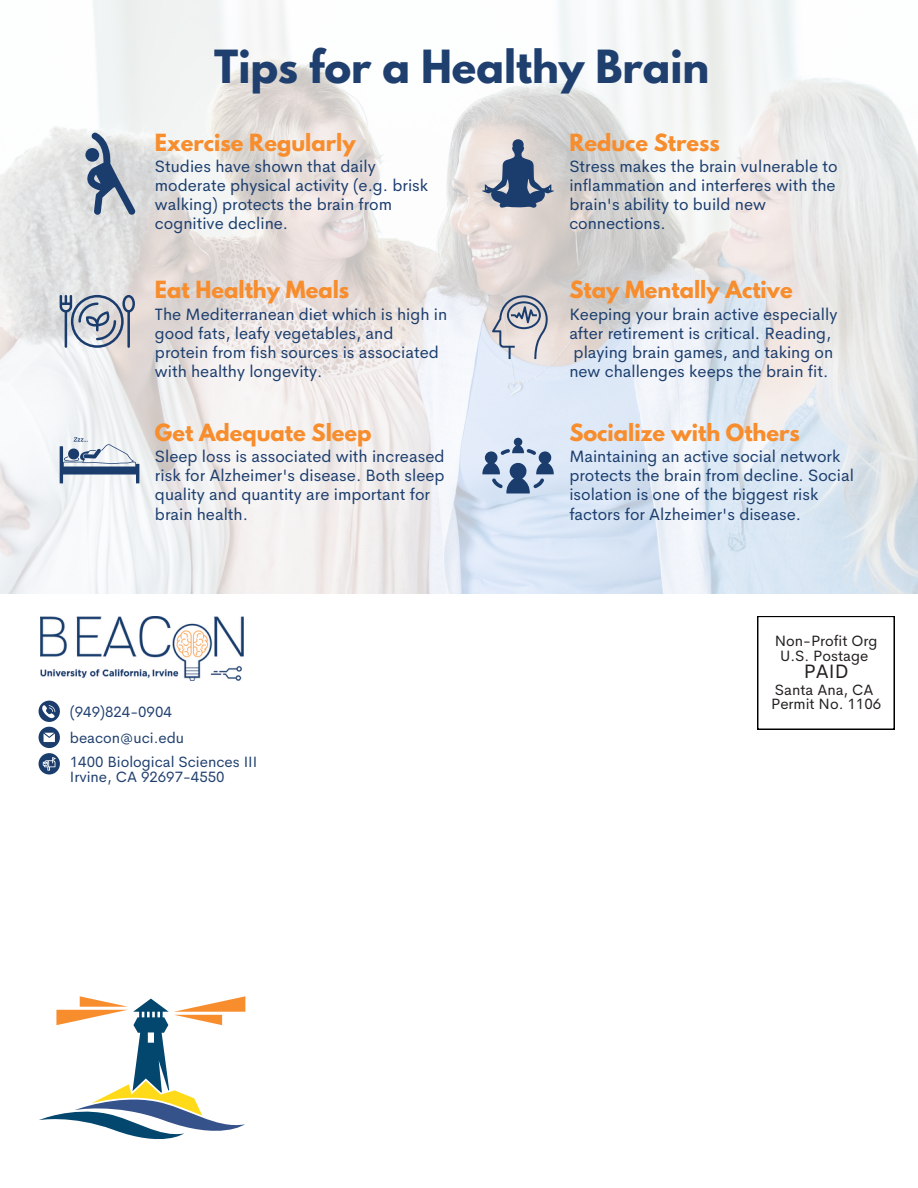
<style>
.page{position:relative;width:918px;height:1188px;background:#fff}
.page>*{position:absolute;margin:0;border:0;box-sizing:border-box;transform-origin:0 0}
.t1{font:700 40.5px "League Spartan";color:#1f3f6e}
.t2{font:700 21px "League Spartan";color:#f78d2d}
.t3{font:19.5px "Cerebri Sans";color:#231f20}
.t4{font:16.5px/19.2px "Cerebri Sans";color:#1b3d6d}
.t5{font:15px "Cerebri Sans";color:#1f3f6e}
.t6{font:15px "Cerebri Sans";color:#231f20}
</style>
<div class="page">
<svg style="left:757px;top:616px;width:138px;height:114px"></svg>
<svg style="left:39px;top:701px;width:21px;height:74px"></svg>
<svg style="left:39px;top:996px;width:206px;height:143px"></svg>
<img style="left:0;top:0;width:918px;height:594px">
<svg style="left:60px;top:437px;width:79px;height:46px"></svg>
<svg style="left:60px;top:295px;width:75px;height:53px"></svg>
<svg style="left:85px;top:133px;width:50px;height:82px"></svg>
<div style="left:85px;top:148px;width:14px;height:14px;background:#1b3d6d;border-radius:50%"></div>
<svg style="left:482px;top:139px;width:72px;height:69px"></svg>
<svg style="left:492px;top:295px;width:56px;height:64px"></svg>
<svg style="left:482px;top:437px;width:72px;height:57px"></svg>
<img style="left:40px;top:616px;width:204px;height:64px">
<p class="t1" style="left:214px;top:47px;width:497px">Tips for a Healthy Brain</p>
<p class="t2" style="left:155px;top:132px;width:202px">Exercise Regularly</p>
<p class="t4" style="left:155px;top:157px;width:275px">Studies have shown that daily moderate physical activity (e.g. brisk walking) protects the brain from cognitive decline.</p>
<p class="t2" style="left:155px;top:280px;width:196px">Eat Healthy Meals</p>
<p class="t4" style="left:155px;top:304px;width:294px">The Mediterranean diet which is high in good fats, leafy vegetables, and protein from fish sources is associated with healthy longevity.</p>
<p class="t2" style="left:155px;top:422px;width:218px">Get Adequate Sleep</p>
<p class="t4" style="left:155px;top:447px;width:291px">Sleep loss is associated with increased risk for Alzheimer's disease. Both sleep quality and quantity are important for brain health.</p>
<p class="t5" style="left:70px;top:702px;width:104px">(949)824-0904</p>
<p class="t5" style="left:70px;top:728px;width:116px">beacon@uci.edu</p>
<p class="t5" style="left:70px;top:752px;width:189px">1400 Biological Sciences III</p>
<p class="t5" style="left:70px;top:767px;width:156px">Irvine, CA 92697-4550</p>
<p class="t2" style="left:569px;top:132px;width:152px">Reduce Stress</p>
<p class="t4" style="left:569px;top:157px;width:270px">Stress makes the brain vulnerable to inflammation and interferes with the brain's ability to build new connections.</p>
<p class="t2" style="left:569px;top:280px;width:225px">Stay Mentally Active</p>
<p class="t4" style="left:569px;top:304px;width:270px">Keeping your brain active especially after retirement is critical. Reading, playing brain games, and taking on new challenges keeps the brain fit.</p>
<p class="t2" style="left:569px;top:422px;width:232px">Socialize with Others</p>
<p class="t4" style="left:569px;top:447px;width:286px">Maintaining an active social network protects the brain from decline. Social isolation is one of the biggest risk factors for Alzheimer's disease.</p>
<p class="t6" style="left:775px;top:631px;width:104px">Non-Profit Org</p>
<p class="t6" style="left:780px;top:646px;width:90px">U.S. Postage</p>
<p class="t3" style="left:804px;top:658px;width:46px">PAID</p>
<p class="t6" style="left:775px;top:680px;width:100px">Santa Ana, CA</p>
<p class="t6" style="left:771px;top:694px;width:112px">Permit No. 1106</p>
</div>
